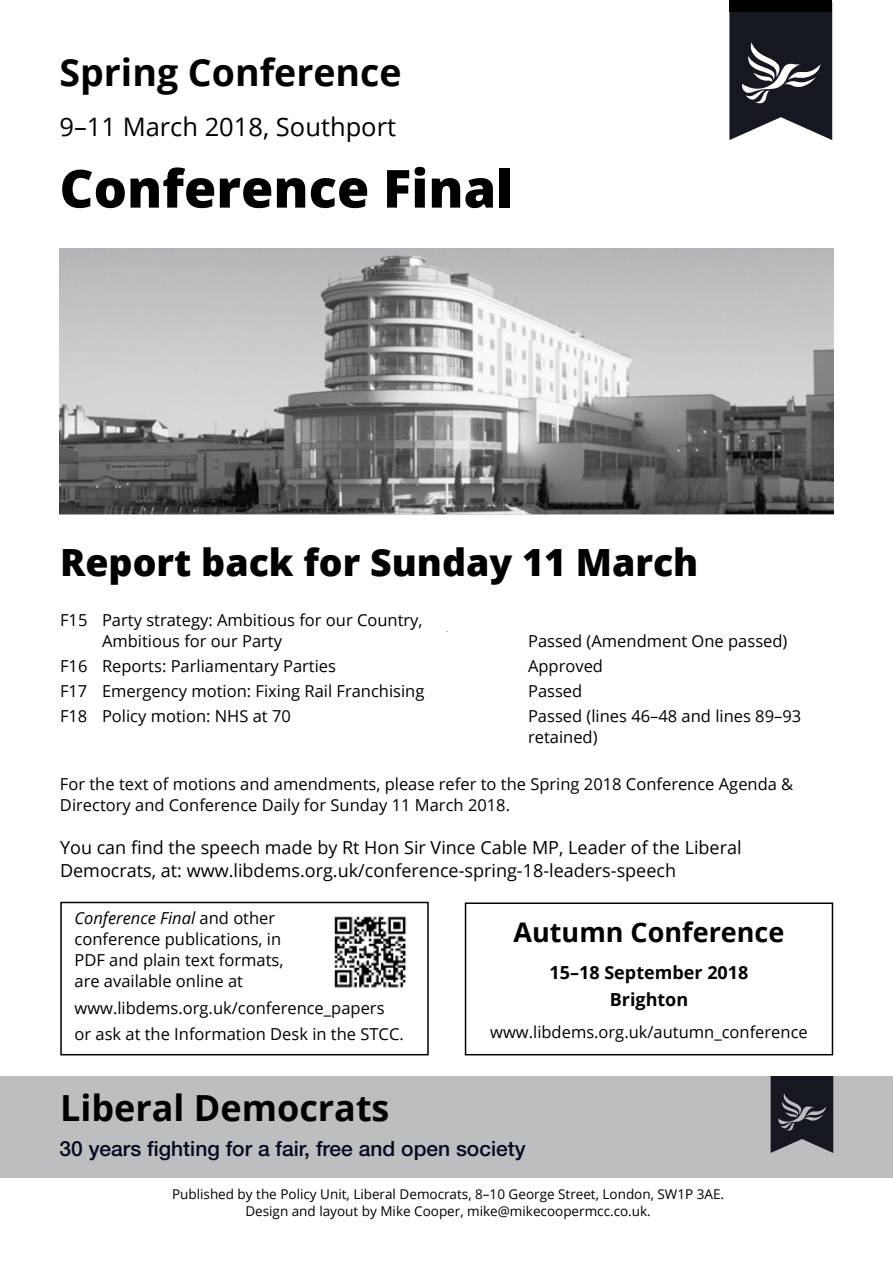
<style>
.page{position:relative;width:893px;height:1263px;background:#fff}
.page>*{position:absolute;margin:0;border:0;box-sizing:border-box;transform-origin:0 0}
.t1{font:800 52.5px "Open Sans";color:#000}
.t2{font:800 37.5px "Open Sans";color:#000}
.t3{font:700 37.5px "Open Sans";color:#000}
.t4{font:700 36px "Open Sans";color:#000}
.t5{font:700 27px "Open Sans";color:#000}
.t6{font:25.5px "Open Sans";color:#000}
.t7{font:500 21px "Helvetica Neue LT Std";color:#010b1f}
.t8{font:18px/22.5px "Open Sans";color:#000}
.t9{font:700 18px/27px "Open Sans";color:#000;text-align:center}
.t10{font:16.5px/21px "Open Sans";color:#000}
.t11{font:13.5px/16.5px "Open Sans";color:#000;text-align:center}
.s1{font-style:italic}
</style>
<div class="page">
<div style="left:0;top:1076px;width:893px;height:102px;background:#bcbec0"></div>
<img style="left:60px;top:248px;width:773px;height:266px">
<div style="left:60px;top:902px;width:369px;height:153px;border:2px solid #000"></div>
<img style="left:334px;top:916px;width:73px;height:72px">
<svg style="left:729px;top:11px;width:103px;height:129px;background:#3d3e46"></svg>
<div style="left:729px;top:0;width:103px;height:11px;background:#000"></div>
<svg style="left:771px;top:1076px;width:62px;height:77px;background:#32343c"></svg>
<div style="left:465px;top:902px;width:368px;height:153px;border:2px solid #000"></div>
<h2 class="t3" style="left:60px;top:46px;width:344px">Spring Conference</h2>
<h3 class="t6" style="left:60px;top:109px;width:338px">9–11 March 2018, Southport</h3>
<h1 class="t1" style="left:60px;top:149px;width:455px">Conference Final</h1>
<h2 class="t2" style="left:60px;top:534px;width:640px">Report back for Sunday 11 March</h2>
<p class="t10" style="left:102px;top:609px;width:322px;text-indent:-42px">F15 Party strategy: Ambitious for our Country,<br>Ambitious for our Party</p>
<p class="t10" style="left:528px;top:630px;width:261px">Passed (Amendment One passed)</p>
<p class="t10" style="left:60px;top:655px;width:278px">F16 Reports: Parliamentary Parties</p>
<p class="t10" style="left:528px;top:655px;width:77px">Approved</p>
<p class="t10" style="left:60px;top:680px;width:366px">F17 Emergency motion: Fixing Rail Franchising</p>
<p class="t10" style="left:528px;top:680px;width:56px">Passed</p>
<p class="t10" style="left:60px;top:705px;width:232px">F18 Policy motion: NHS at 70</p>
<p class="t10" style="left:528px;top:705px;width:275px">Passed (lines 46–48 and lines 89–93 retained)</p>
<p class="t10" style="left:60px;top:773px;width:735px">For the text of motions and amendments, please refer to the Spring 2018 Conference Agenda &amp;<br>Directory and Conference Daily for Sunday 11 March 2018.</p>
<p class="t8" style="left:60px;top:836px;width:683px">You can find the speech made by Rt Hon Sir Vince Cable MP, Leader of the Liberal<br>Democrats, at: www.libdems.org.uk/conference-spring-18-leaders-speech</p>
<h3 class="t5" style="left:513px;top:913px;width:272px">Autumn Conference</h3>
<p class="t9" style="left:550px;top:959px;width:200px">15–18 September 2018<br>Brighton</p>
<p class="t10" style="left:490px;top:1021px;width:319px">www.libdems.org.uk/autumn_conference</p>
<p class="t10" style="left:75px;top:907px;width:210px"><span class="s1">Conference Final</span> and other conference publications, in<br>PDF and plain text formats, are available online at</p>
<p class="t10" style="left:75px;top:994px;width:331px;line-height:26.2px">www.libdems.org.uk/conference_papers or ask at the Information Desk in the STCC.</p>
<h3 class="t4" style="left:60px;top:1082px;width:331px">Liberal Democrats</h3>
<p class="t7" style="left:60px;top:1135px;width:468px">30 years fighting for a fair, free and open society</p>
<p class="t11" style="left:172px;top:1186px;width:554px">Published by the Policy Unit, Liberal Democrats, 8–10 George Street, London, SW1P 3AE.<br>Design and layout by Mike Cooper, mike@mikecoopermcc.co.uk.</p>
</div>
